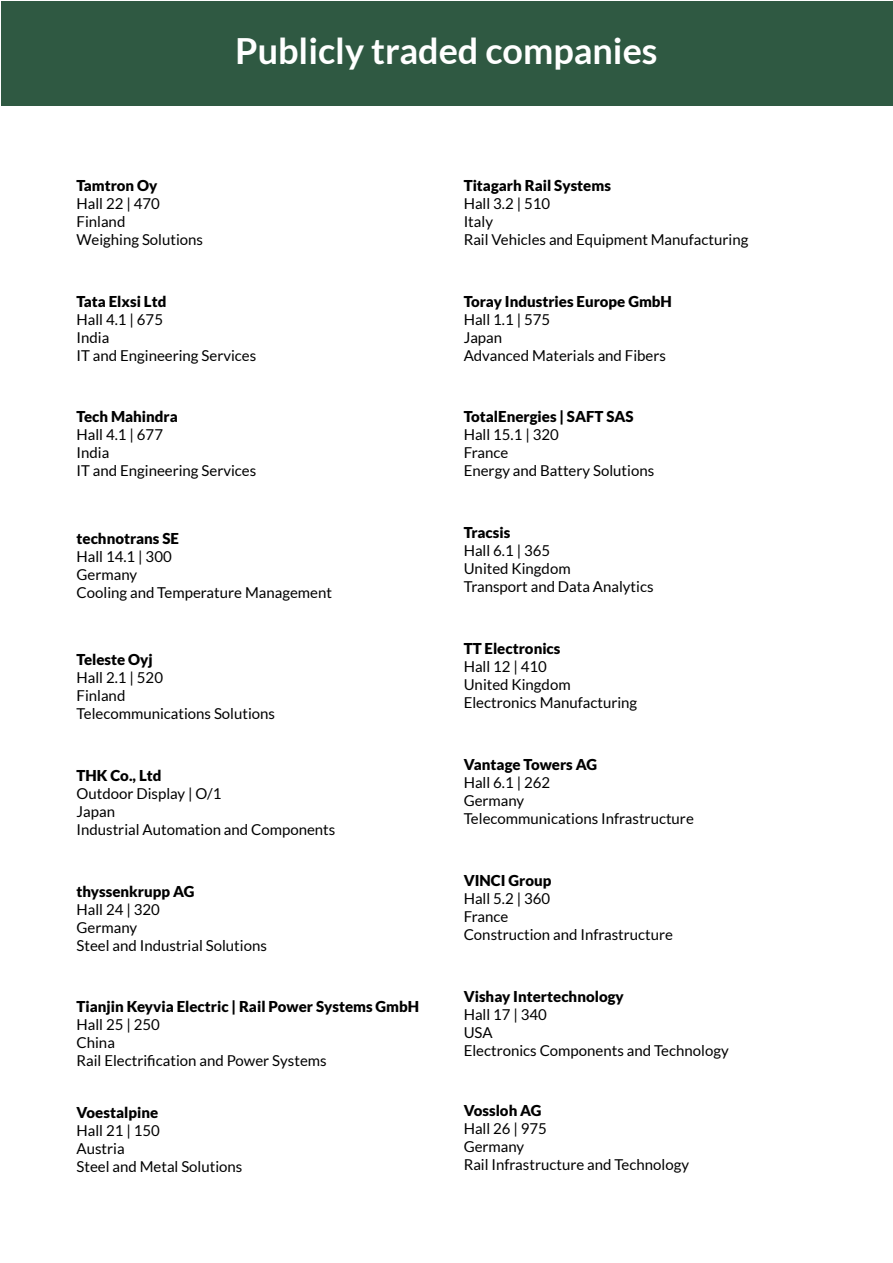
<style>
.page{position:relative;width:893px;height:1263px;background:#fff}
.page>*{position:absolute;margin:0;border:0;box-sizing:border-box;transform-origin:0 0}
.t1{font:700 36px "Lato";color:#fff}
.t2{font:15px/18px "Lato";color:#000}
.t3{font:900 15px "Lato";color:#000}
</style>
<div class="page">
<div style="left:1px;top:1px;width:891px;height:105px;background:#2f5942"></div>
<h1 class="t1" style="left:235px;top:31px;width:424px">Publicly traded companies</h1>
<p class="t3" style="left:77px;top:176px;width:82px">Tamtron Oy</p>
<p class="t2" style="left:77px;top:194px;width:128px">Hall 22 | 470<br>Finland<br>Weighing Solutions</p>
<p class="t3" style="left:464px;top:176px;width:149px">Titagarh Rail Systems</p>
<p class="t2" style="left:464px;top:194px;width:286px">Hall 3.2 | 510<br>Italy<br>Rail Vehicles and Equipment Manufacturing</p>
<p class="t3" style="left:77px;top:292px;width:91px">Tata Elxsi Ltd</p>
<p class="t2" style="left:77px;top:310px;width:181px">Hall 4.1 | 675<br>India<br>IT and Engineering Services</p>
<p class="t3" style="left:77px;top:408px;width:103px">Tech Mahindra</p>
<p class="t2" style="left:77px;top:426px;width:181px">Hall 4.1 | 677<br>India<br>IT and Engineering Services</p>
<p class="t3" style="left:77px;top:529px;width:104px">technotrans SE</p>
<p class="t2" style="left:77px;top:547px;width:257px">Hall 14.1 | 300<br>Germany<br>Cooling and Temperature Management</p>
<p class="t3" style="left:77px;top:650px;width:78px">Teleste Oyj</p>
<p class="t2" style="left:77px;top:668px;width:200px">Hall 2.1 | 520<br>Finland<br>Telecommunications Solutions</p>
<p class="t3" style="left:77px;top:766px;width:86px">THK Co., Ltd</p>
<p class="t2" style="left:77px;top:784px;width:260px">Outdoor Display | O/1<br>Japan<br>Industrial Automation and Components</p>
<p class="t3" style="left:77px;top:882px;width:119px">thyssenkrupp AG</p>
<p class="t2" style="left:77px;top:900px;width:192px">Hall 24 | 320<br>Germany<br>Steel and Industrial Solutions</p>
<p class="t3" style="left:77px;top:998px;width:344px">Tianjin Keyvia Electric | Rail Power Systems GmbH</p>
<p class="t2" style="left:77px;top:1016px;width:252px">Hall 25 | 250<br>China<br>Rail Electrification and Power Systems</p>
<p class="t3" style="left:77px;top:1103px;width:83px">Voestalpine</p>
<p class="t2" style="left:77px;top:1121px;width:167px">Hall 21 | 150<br>Austria<br>Steel and Metal Solutions</p>
<p class="t3" style="left:464px;top:292px;width:210px">Toray Industries Europe GmbH</p>
<p class="t2" style="left:464px;top:310px;width:204px">Hall 1.1 | 575<br>Japan<br>Advanced Materials and Fibers</p>
<p class="t3" style="left:464px;top:408px;width:171px">TotalEnergies | SAFT SAS</p>
<p class="t2" style="left:464px;top:426px;width:192px">Hall 15.1 | 320<br>France<br>Energy and Battery Solutions</p>
<p class="t3" style="left:464px;top:524px;width:48px">Tracsis</p>
<p class="t2" style="left:464px;top:542px;width:191px">Hall 6.1 | 365<br>United Kingdom<br>Transport and Data Analytics</p>
<p class="t3" style="left:464px;top:640px;width:98px">TT Electronics</p>
<p class="t2" style="left:464px;top:658px;width:175px">Hall 12 | 410<br>United Kingdom<br>Electronics Manufacturing</p>
<p class="t3" style="left:464px;top:756px;width:135px">Vantage Towers AG</p>
<p class="t2" style="left:464px;top:773px;width:232px">Hall 6.1 | 262<br>Germany<br>Telecommunications Infrastructure</p>
<p class="t3" style="left:464px;top:872px;width:89px">VINCI Group</p>
<p class="t2" style="left:464px;top:889px;width:211px">Hall 5.2 | 360<br>France<br>Construction and Infrastructure</p>
<p class="t3" style="left:464px;top:987px;width:162px">Vishay Intertechnology</p>
<p class="t2" style="left:464px;top:1005px;width:266px">Hall 17 | 340<br>USA<br>Electronics Components and Technology</p>
<p class="t3" style="left:464px;top:1101px;width:79px">Vossloh AG</p>
<p class="t2" style="left:464px;top:1119px;width:227px">Hall 26 | 975<br>Germany<br>Rail Infrastructure and Technology</p>
</div>
